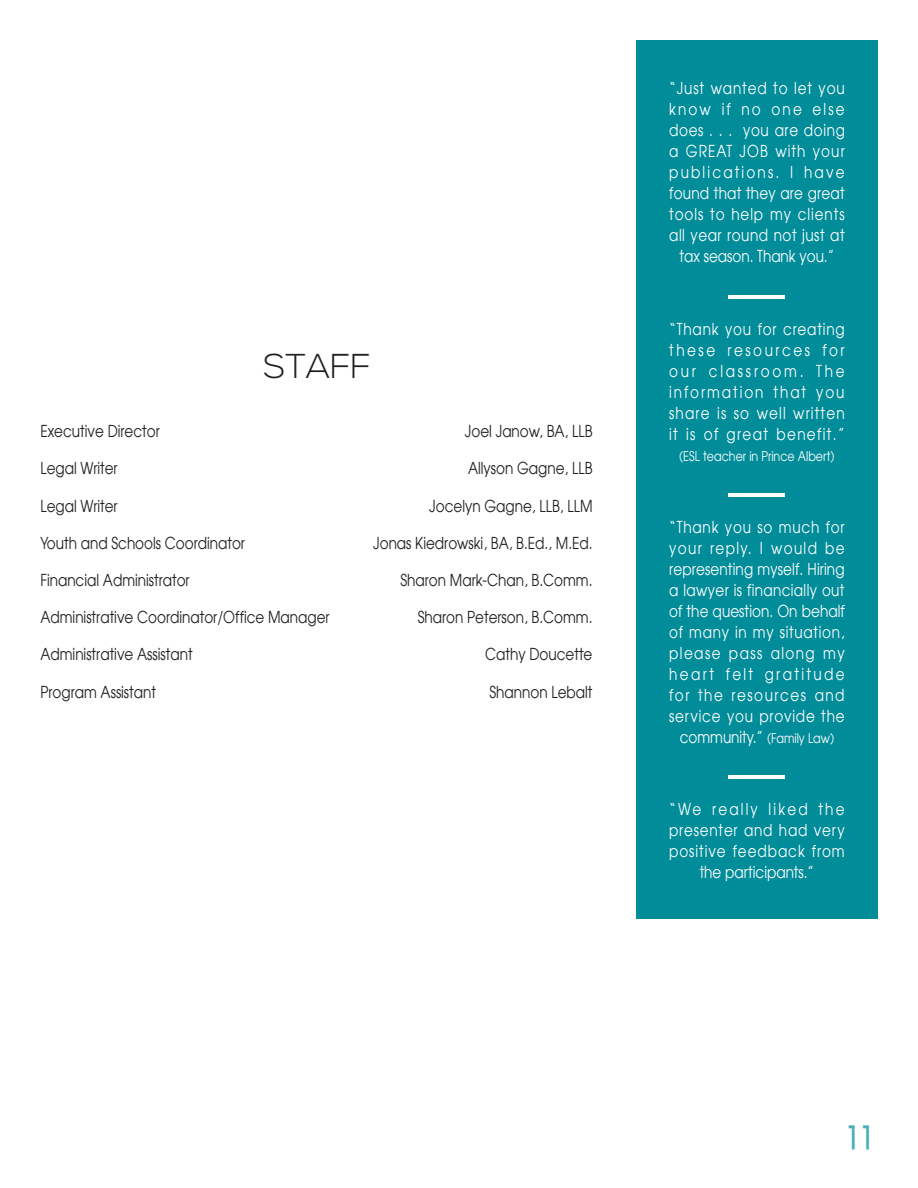
<style>
.page{position:relative;width:918px;height:1188px;background:#fff}
.page>*{position:absolute;margin:0;border:0;box-sizing:border-box;transform-origin:0 0}
.t1{font:300 34.5px "Nexa";color:#231f20}
.t2{font:700 condensed 31.5px "Atilla";color:#4daeb7}
.t3{font:condensed 16.5px/21px "Atilla";letter-spacing:.05em;color:#fff;text-align:center}
.t4{font:condensed 16.5px "Atilla";color:#231f20}
.t5{font:condensed 13.5px "Atilla";color:#fff}
.s1{font-size:13.5px}
</style>
<div class="page">
<div style="left:636px;top:40px;width:242px;height:879px;background:#008c99"></div>
<hr style="left:729px;top:295px;width:56px;height:4px;background:#fff">
<hr style="left:729px;top:494px;width:56px;height:3px;background:#fff">
<hr style="left:729px;top:776px;width:56px;height:3px;background:#fff">
<h1 class="t1" style="left:264px;top:347px;width:87px">Staff</h1>
<p class="t4" style="left:40px;top:420px;width:121px">Executive Director</p>
<p class="t4" style="left:465px;top:420px;width:129px">Joel Janow, BA, LLB</p>
<p class="t4" style="left:40px;top:458px;width:79px">Legal Writer</p>
<p class="t4" style="left:468px;top:458px;width:126px">Allyson Gagne, LLB</p>
<p class="t4" style="left:40px;top:495px;width:79px">Legal Writer</p>
<p class="t4" style="left:429px;top:495px;width:165px">Jocelyn Gagne, LLB, LLM</p>
<p class="t4" style="left:40px;top:532px;width:206px">Youth and Schools Coordinator</p>
<p class="t4" style="left:373px;top:532px;width:221px">Jonas Kiedrowski, BA, B.Ed., M.Ed.</p>
<p class="t4" style="left:40px;top:569px;width:151px">Financial Administrator</p>
<p class="t4" style="left:400px;top:569px;width:194px">Sharon Mark-Chan, B.Comm.</p>
<p class="t4" style="left:40px;top:606px;width:291px">Administrative Coordinator/Office Manager</p>
<p class="t4" style="left:418px;top:606px;width:176px">Sharon Peterson, B.Comm.</p>
<p class="t4" style="left:40px;top:644px;width:154px">Administrative Assistant</p>
<p class="t4" style="left:485px;top:644px;width:109px">Cathy Doucette</p>
<p class="t4" style="left:40px;top:681px;width:117px">Program Assistant</p>
<p class="t4" style="left:490px;top:681px;width:104px">Shannon Lebalt</p>
<p class="t3" style="left:669px;top:77px;width:177px">“Just wanted to let you know if no one else does . . . you are doing a GREAT JOB with your publications. I have found that they are great tools to help my clients all year round not just at tax season. Thank you.”</p>
<p class="t3" style="left:669px;top:318px;width:177px;text-align:justify">“Thank you for creating these resources for our classroom. The information that you share is so well written it is of great benefit.”</p>
<p class="t5" style="left:679px;top:447px;width:157px">(ESL teacher in Prince Albert)</p>
<p class="t3" style="left:669px;top:516px;width:177px">“Thank you so much for your reply. I would be representing myself. Hiring a lawyer is financially out of the question. On behalf of many in my situation, please pass along my heart felt gratitude for the resources and service you provide the community.” <span class="s1">(Family Law)</span></p>
<p class="t3" style="left:669px;top:798px;width:177px">“We really liked the presenter and had very positive feedback from the participants.”</p>
<h2 class="t2" style="left:845px;top:1117px;width:30px">11</h2>
</div>
